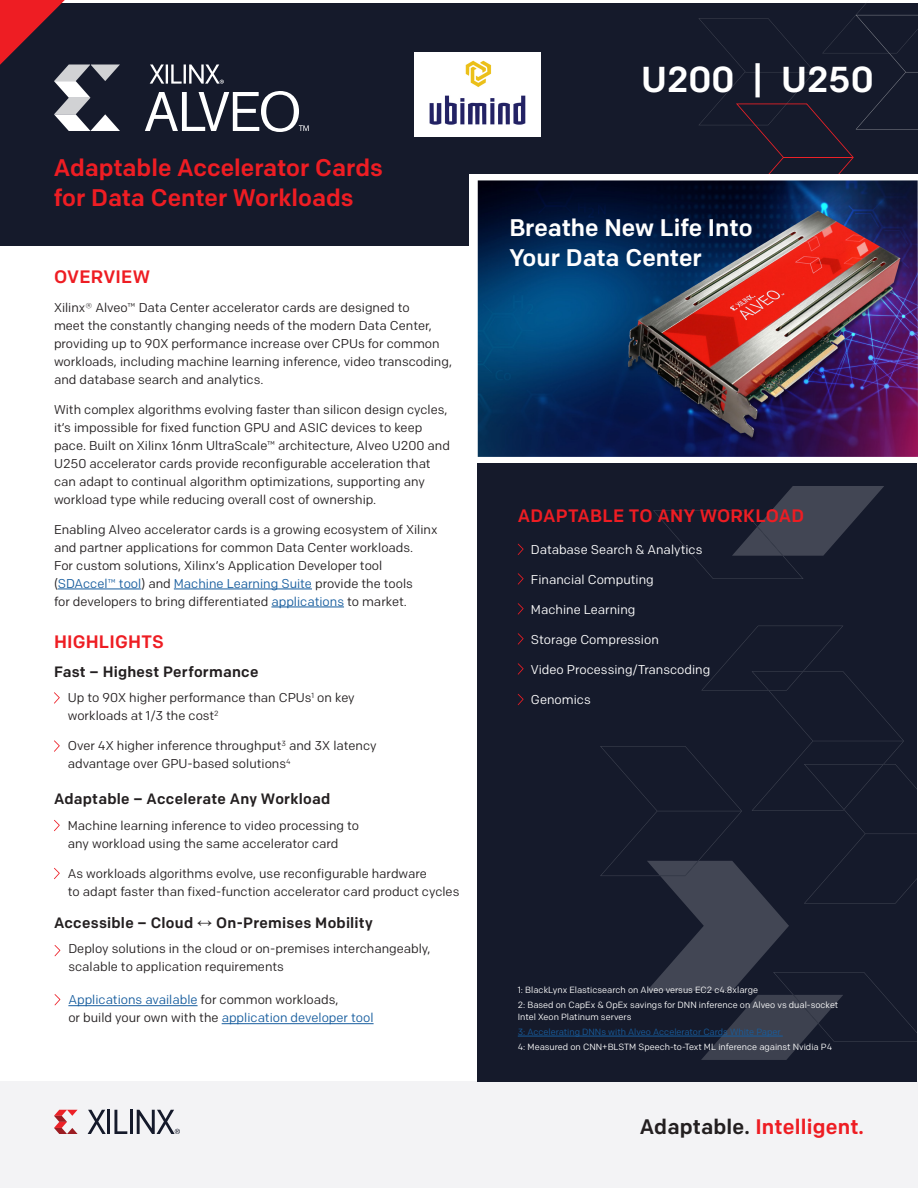
<style>
.page{position:relative;width:918px;height:1188px;background:#fff}
.page>*{position:absolute;margin:0;border:0;box-sizing:border-box;transform-origin:0 0}
.newone{font:500 36px "Colfax";color:#fff}
.newone-2{font:500 24px/30px "Colfax";color:#ee1d23}
.newone-3{font:500 24px/30px "Colfax";color:#fff}
.t1{font:500 21px "Colfax";letter-spacing:.01em;color:#ee1d23}
.Paragraph_Style_5{font:500 18px "Colfax";letter-spacing:.01em;color:#ee1d23}
.Paragraph_Style_5-2{font:500 15px "Colfax";letter-spacing:.015em;color:#231f20}
.newone-4{font:12.75px/18px "Colfax";color:#231f20}
.newone-5{font:12.75px "Colfax";color:#fff}
.newone-6{font:12.75px/18px "Colfax";color:#175d9e}
.newone-7{font:9px "Colfax";color:#fff}
.newone-8{font:9px "Colfax";color:#175d9e}
.s1{color:#175d9e}
.s2{font-family:"Arial";font-weight:700}
.s3{color:#231f20}
</style>
<div class="page">
<div style="left:0;top:3px;width:918px;height:243px;background:#151a2b"></div>
<div style="left:0;top:1082px;width:918px;height:106px;background:#f3f3f5"></div>
<svg style="left:699px;top:3px;width:219px;height:171px"></svg>
<hr style="left:784px;top:157px;width:69px;height:1px;background:#ec2127">
<svg style="left:54px;top:1110px;width:24px;height:24px"></svg>
<svg style="left:88px;top:1110px;width:18px;height:24px"></svg>
<hr style="left:108px;top:1110px;width:2px;height:24px;background:#151a2b">
<svg style="left:114px;top:1110px;width:13px;height:24px"></svg>
<hr style="left:130px;top:1110px;width:3px;height:24px;background:#151a2b">
<svg style="left:137px;top:1110px;width:43px;height:24px"></svg>
<hr style="left:68px;top:1005px;width:130px;height:1px;background:#175d9e">
<hr style="left:222px;top:1023px;width:152px;height:1px;background:#175d9e">
<hr style="left:58px;top:589px;width:83px;height:1px;background:#175d9e">
<hr style="left:174px;top:589px;width:138px;height:1px;background:#175d9e">
<hr style="left:271px;top:607px;width:73px;height:1px;background:#175d9e">
<svg style="left:54px;top:692px;width:6px;height:12px"></svg>
<svg style="left:54px;top:820px;width:6px;height:11px"></svg>
<svg style="left:55px;top:945px;width:5px;height:11px"></svg>
<svg style="left:54px;top:740px;width:6px;height:12px"></svg>
<svg style="left:54px;top:868px;width:6px;height:11px"></svg>
<svg style="left:55px;top:994px;width:5px;height:11px"></svg>
<div style="left:470px;top:174px;width:448px;height:294px;background:#fff"></div>
<img style="left:478px;top:180px;width:440px;height:277px">
<div style="left:478px;top:463px;width:439px;height:619px;background:#151a2b"></div>
<svg style="left:653px;top:486px;width:231px;height:93px"></svg>
<svg style="left:600px;top:626px;width:317px;height:434px"></svg>
<svg style="left:518px;top:544px;width:6px;height:11px"></svg>
<svg style="left:518px;top:633px;width:6px;height:12px"></svg>
<svg style="left:518px;top:573px;width:6px;height:12px"></svg>
<svg style="left:518px;top:663px;width:6px;height:12px"></svg>
<svg style="left:518px;top:694px;width:6px;height:11px"></svg>
<svg style="left:518px;top:603px;width:6px;height:11px"></svg>
<hr style="left:518px;top:1036px;width:265px;height:1px;background:#175d9e">
<svg style="left:0;top:0;width:309px;height:132px"></svg>
<img style="left:414px;top:52px;width:126px;height:85px">
<p class="newone-2" style="left:54px;top:153px;width:331px">Adaptable Accelerator Cards for Data Center Workloads</p>
<p class="Paragraph_Style_5" style="left:54px;top:266px;width:98px">OVERVIEW</p>
<p class="newone-4" style="left:54px;top:298px;width:400px">Xilinx® Alveo™ Data Center accelerator cards are designed to<br>meet the constantly changing needs of the modern Data Center, providing up to 90X performance increase over CPUs for common workloads, including machine learning inference, video transcoding, and database search and analytics.</p>
<p class="newone-4" style="left:54px;top:400px;width:397px">With complex algorithms evolving faster than silicon design cycles, it’s impossible for fixed function GPU and ASIC devices to keep pace. Built on Xilinx 16nm UltraScale™ architecture, Alveo U200 and U250 accelerator cards provide reconfigurable acceleration that can adapt to continual algorithm optimizations, supporting any workload type while reducing overall cost of ownership.</p>
<p class="newone-4" style="left:54px;top:520px;width:385px">Enabling Alveo accelerator cards is a growing ecosystem of Xilinx and partner applications for common Data Center workloads.<br>For custom solutions, Xilinx’s Application Developer tool (<span class="s1">SDAccel™ tool</span>) and <span class="s1">Machine Learning Suite</span> provide the tools<br>for developers to bring differentiated <span class="s1">applications</span> to market.</p>
<p class="Paragraph_Style_5" style="left:54px;top:631px;width:111px">HIGHLIGHTS</p>
<p class="Paragraph_Style_5-2" style="left:54px;top:663px;width:206px">Fast – Highest Performance</p>
<p class="newone-4" style="left:68px;top:689px;width:288px">Up to 90X higher performance than CPUs<sup>1</sup> on key workloads at 1/3 the cost<sup>2</sup></p>
<p class="newone-4" style="left:68px;top:737px;width:310px">Over 4X higher inference throughput<sup>3</sup> and 3X latency advantage over GPU-based solutions<sup>4</sup></p>
<p class="Paragraph_Style_5-2" style="left:54px;top:790px;width:278px">Adaptable – Accelerate Any Workload</p>
<p class="newone-4" style="left:68px;top:816px;width:293px">Machine learning inference to video processing to any workload using the same accelerator card</p>
<p class="newone-4" style="left:68px;top:864px;width:393px">As workloads algorithms evolve, use reconfigurable hardware<br>to adapt faster than fixed-function accelerator card product cycles</p>
<p class="Paragraph_Style_5-2" style="left:54px;top:914px;width:320px">Accessible – Cloud <span class="s2">↔</span> On-Premises Mobility</p>
<p class="newone-4" style="left:68px;top:940px;width:364px">Deploy solutions in the cloud or on-premises interchangeably, scalable to application requirements</p>
<p class="newone-6" style="left:68px;top:991px;width:307px">Applications available <span class="s3">for common workloads,<br>or build your own with the</span> application developer tool</p>
<p class="newone" style="left:641px;top:57px;width:234px">U200 | U250</p>
<p class="newone-3" style="left:509px;top:212px;width:245px">Breathe New Life Into<br>Your Data Center</p>
<p class="Paragraph_Style_5" style="left:518px;top:504px;width:288px">ADAPTABLE TO ANY WORKLOAD</p>
<p class="newone-5" style="left:531px;top:541px;width:173px">Database Search &amp; Analytics</p>
<p class="newone-5" style="left:531px;top:571px;width:124px">Financial Computing</p>
<p class="newone-5" style="left:531px;top:601px;width:106px">Machine Learning</p>
<p class="newone-5" style="left:531px;top:631px;width:129px">Storage Compression</p>
<p class="newone-5" style="left:531px;top:661px;width:181px">Video Processing/Transcoding</p>
<p class="newone-5" style="left:531px;top:691px;width:61px">Genomics</p>
<p class="newone-7" style="left:518px;top:984px;width:242px">1: BlackLynx Elasticsearch on Alveo versus EC2 c4.8xlarge</p>
<p class="newone-7" style="left:518px;top:999px;width:322px">2: Based on CapEx &amp; OpEx savings for DNN inference on Alveo vs dual-socket</p>
<p class="newone-7" style="left:518px;top:1012px;width:115px">Intel Xeon Platinum servers</p>
<p class="newone-8" style="left:518px;top:1027px;width:264px">3: Accelerating DNNs with Alveo Accelerator Cards White Paper</p>
<p class="newone-7" style="left:518px;top:1042px;width:316px">4: Measured on CNN+BLSTM Speech-to-Text ML inference against Nvidia P4</p>
<h3 class="t1" style="left:640px;top:1114px;width:226px"><span class="s3">Adaptable.</span> Intelligent.</h3>
</div>
